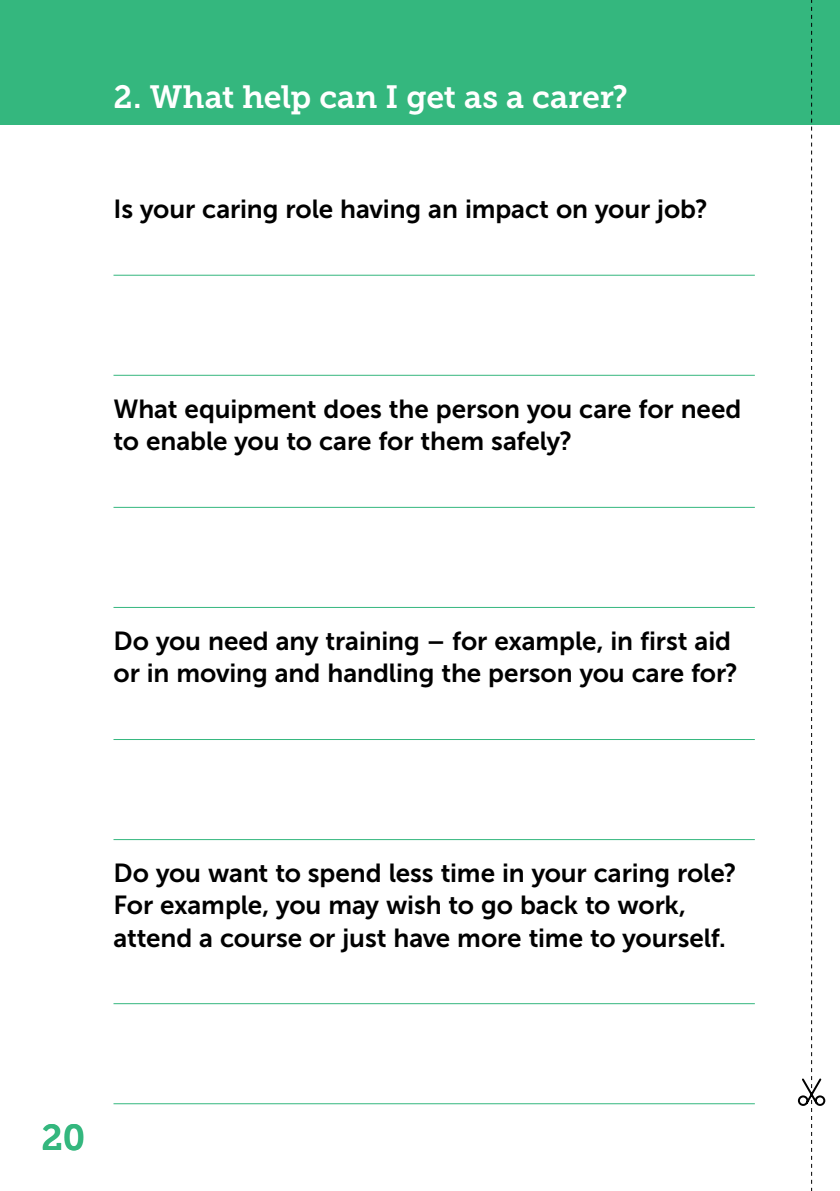
<style>
.page{position:relative;width:840px;height:1191px;background:#fff}
.page>*{position:absolute;margin:0;border:0;box-sizing:border-box;transform-origin:0 0}
.t1{font:36px "Museo Slab 700";color:#34b77e}
.t2{font:32px "Museo Slab 700";letter-spacing:-.005em;color:#fff}
.Body_-_checklist{font:26px/32px "Museo Sans 700";letter-spacing:-.005em;color:#000}
</style>
<div class="page">
<div style="left:0;top:0;width:839px;height:125px;background:#34b77e"></div>
<svg style="left:797px;top:0;width:28px;height:1191px"></svg>
<hr style="left:113px;top:275px;width:641px;height:1px;background:#34b77e">
<hr style="left:113px;top:375px;width:641px;height:1px;background:#34b77e">
<hr style="left:113px;top:507px;width:641px;height:1px;background:#34b77e">
<hr style="left:113px;top:607px;width:641px;height:1px;background:#34b77e">
<hr style="left:113px;top:739px;width:641px;height:1px;background:#34b77e">
<hr style="left:113px;top:839px;width:641px;height:1px;background:#34b77e">
<hr style="left:113px;top:1003px;width:641px;height:1px;background:#34b77e">
<hr style="left:113px;top:1103px;width:641px;height:1px;background:#34b77e">
<p class="t2" style="left:113px;top:79px;width:515px">2. What help can I get as a carer?</p>
<p class="Body_-_checklist" style="left:113px;top:193px;width:595px">Is your caring role having an impact on your job?</p>
<p class="Body_-_checklist" style="left:113px;top:393px;width:629px">What equipment does the person you care for need to enable you to care for them safely?</p>
<p class="Body_-_checklist" style="left:113px;top:625px;width:625px">Do you need any training – for example, in first aid or in moving and handling the person you care for?</p>
<p class="Body_-_checklist" style="left:113px;top:857px;width:624px">Do you want to spend less time in your caring role?<br>For example, you may wish to go back to work, attend a course or just have more time to yourself.</p>
<h1 class="t1" style="left:41px;top:1117px;width:45px">20</h1>
</div>
